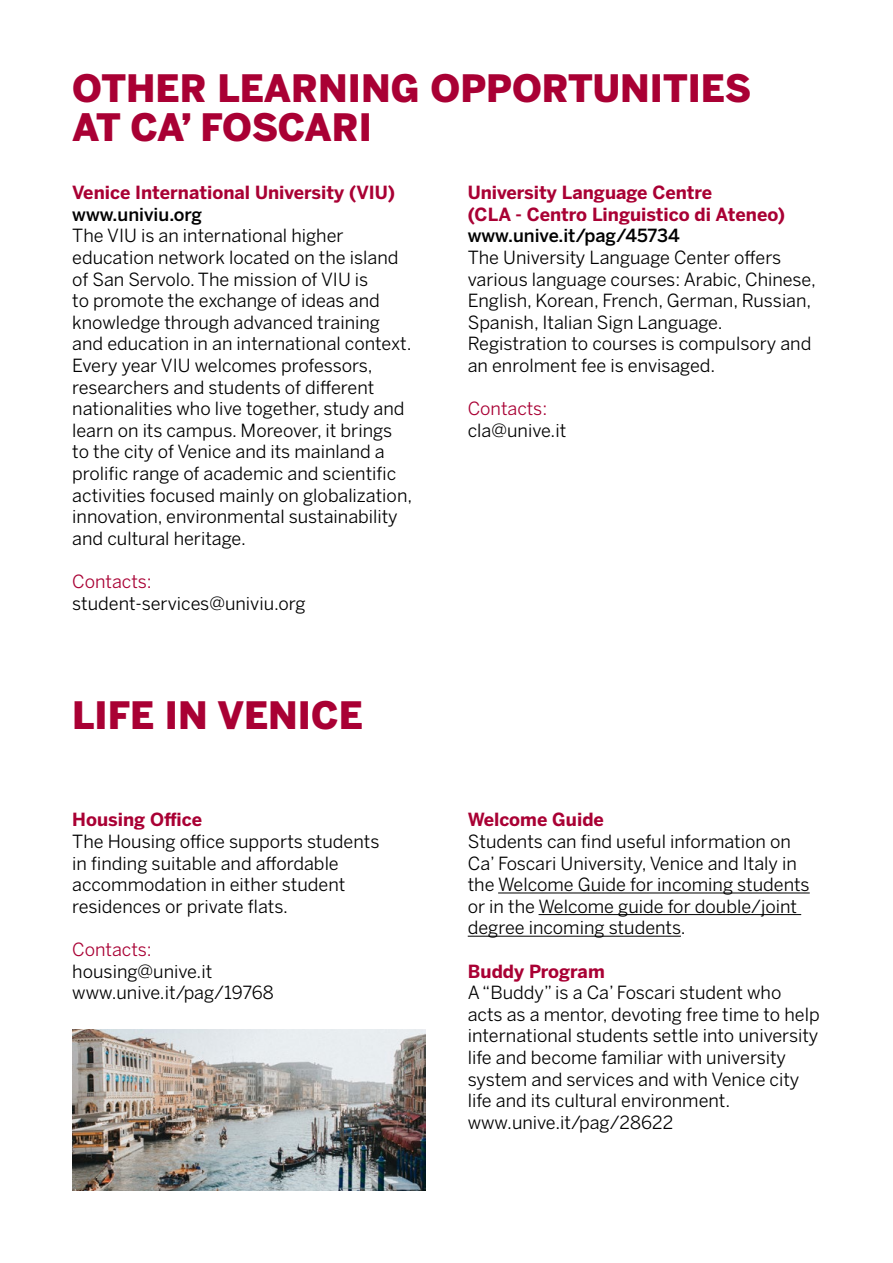
<style>
.page{position:relative;width:893px;height:1263px;background:#fff}
.page>*{position:absolute;margin:0;border:0;box-sizing:border-box;transform-origin:0 0}
.t1{font:900 37.5px/39px "Benton Sans";color:#a90034}
.t2{font:18px/21.6px "Benton Sans";color:#000}
.t3{font:700 18px/21.6px "Benton Sans";color:#a90034}
.t4{font:500 18px "Benton Sans";color:#000}
.t5{font:18px "Benton Sans";color:#a90034}
</style>
<div class="page">
<hr style="left:498px;top:892px;width:312px;height:1px;background:#000">
<hr style="left:539px;top:914px;width:262px;height:1px;background:#000">
<hr style="left:468px;top:936px;width:213px;height:1px;background:#000">
<img style="left:72px;top:1029px;width:353px;height:162px">
<h1 class="t1" style="left:72px;top:68px;width:680px">OTHER LEARNING OPPORTUNITIES<br>AT CA’ FOSCARI</h1>
<p class="t3" style="left:72px;top:182px;width:324px">Venice International University (VIU)</p>
<p class="t4" style="left:72px;top:203px;width:131px">www.univiu.org</p>
<p class="t2" style="left:72px;top:225px;width:341px">The VIU is an international higher education network located on the island of San Servolo. The mission of VIU is<br>to promote the exchange of ideas and knowledge through advanced training and education in an international context.<br>Every year VIU welcomes professors, researchers and students of different nationalities who live together, study and learn on its campus. Moreover, it brings to the city of Venice and its mainland a prolific range of academic and scientific activities focused mainly on globalization, innovation, environmental sustainability and cultural heritage.</p>
<p class="t5" style="left:72px;top:571px;width:81px">Contacts:</p>
<p class="t2" style="left:72px;top:592px;width:235px">student-services@univiu.org</p>
<h1 class="t1" style="left:72px;top:695px;width:292px">LIFE IN VENICE</h1>
<p class="t3" style="left:72px;top:809px;width:131px">Housing Office</p>
<p class="t2" style="left:72px;top:830px;width:309px">The Housing office supports students in finding suitable and affordable accommodation in either student residences or private flats.</p>
<p class="t5" style="left:72px;top:939px;width:81px">Contacts:</p>
<p class="t2" style="left:72px;top:960px;width:203px">housing@unive.it www.unive.it/pag/19768</p>
<p class="t3" style="left:468px;top:182px;width:319px">University Language Centre<br>(CLA - Centro Linguistico di Ateneo)</p>
<p class="t4" style="left:468px;top:225px;width:213px">www.unive.it/pag/45734</p>
<p class="t2" style="left:468px;top:246px;width:350px">The University Language Center offers various language courses: Arabic, Chinese, English, Korean, French, German, Russian, Spanish, Italian Sign Language.<br>Registration to courses is compulsory and an enrolment fee is envisaged.</p>
<p class="t5" style="left:468px;top:398px;width:81px">Contacts:</p>
<p class="t2" style="left:468px;top:419px;width:100px">cla@unive.it</p>
<p class="t3" style="left:468px;top:809px;width:138px">Welcome Guide</p>
<p class="t2" style="left:468px;top:830px;width:343px">Students can find useful information on Ca’ Foscari University, Venice and Italy in the Welcome Guide for incoming students or in the Welcome guide for double/joint degree incoming students.</p>
<p class="t3" style="left:468px;top:960px;width:139px">Buddy Program</p>
<p class="t2" style="left:468px;top:982px;width:353px">A “Buddy” is a Ca’ Foscari student who acts as a mentor, devoting free time to help international students settle into university life and become familiar with university system and services and with Venice city life and its cultural environment. www.unive.it/pag/28622</p>
</div>
